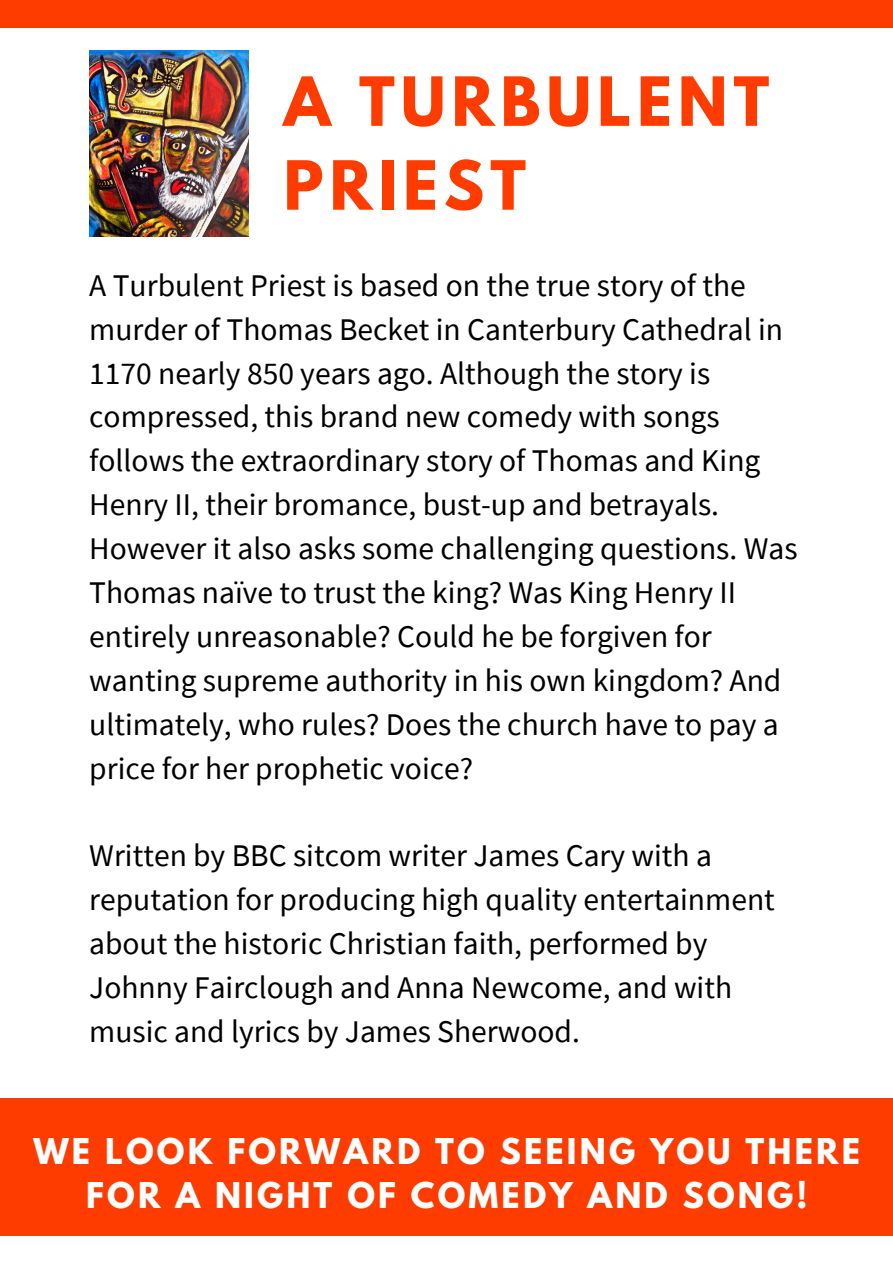
<style>
.page{position:relative;width:893px;height:1263px;background:#fff}
.page>*{position:absolute;margin:0;border:0;box-sizing:border-box;transform-origin:0 0}
.t1{font:700 60px/83.8px "League Spartan";letter-spacing:.1em;color:#fe3c00}
.t2{font:31.5px/43.9px "Source Sans Pro";color:#000}
.t3{font:700 31.5px/43.9px "League Spartan";letter-spacing:.1em;color:#fff;text-align:center}
</style>
<div class="page">
<div style="left:0;top:1098px;width:893px;height:137px;background:#fe3c00"></div>
<div style="left:0;top:0;width:893px;height:28px;background:#fe3c00"></div>
<img style="left:89px;top:50px;width:159px;height:186px">
<h1 class="t1" style="left:283px;top:67px;width:487px">A TURBULENT<br>PRIEST</h1>
<p class="t2" style="left:89px;top:263px;width:710px">A Turbulent Priest is based on the true story of the murder of Thomas Becket in Canterbury Cathedral in 1170 nearly 850 years ago. Although the story is compressed, this brand new comedy with songs follows the extraordinary story of Thomas and King Henry II, their bromance, bust-up and betrayals.<br>However it also asks some challenging questions. Was Thomas naïve to trust the king? Was King Henry II entirely unreasonable? Could he be forgiven for wanting supreme authority in his own kingdom? And ultimately, who rules? Does the church have to pay a price for her prophetic voice?</p>
<p class="t2" style="left:89px;top:833px;width:687px">Written by BBC sitcom writer James Cary with a reputation for producing high quality entertainment about the historic Christian faith, performed by Johnny Fairclough and Anna Newcome, and with music and lyrics by James Sherwood.</p>
<p class="t3" style="left:33px;top:1133px;width:828px">WE LOOK FORWARD TO SEEING YOU THERE<br>FOR A NIGHT OF COMEDY AND SONG!</p>
</div>
